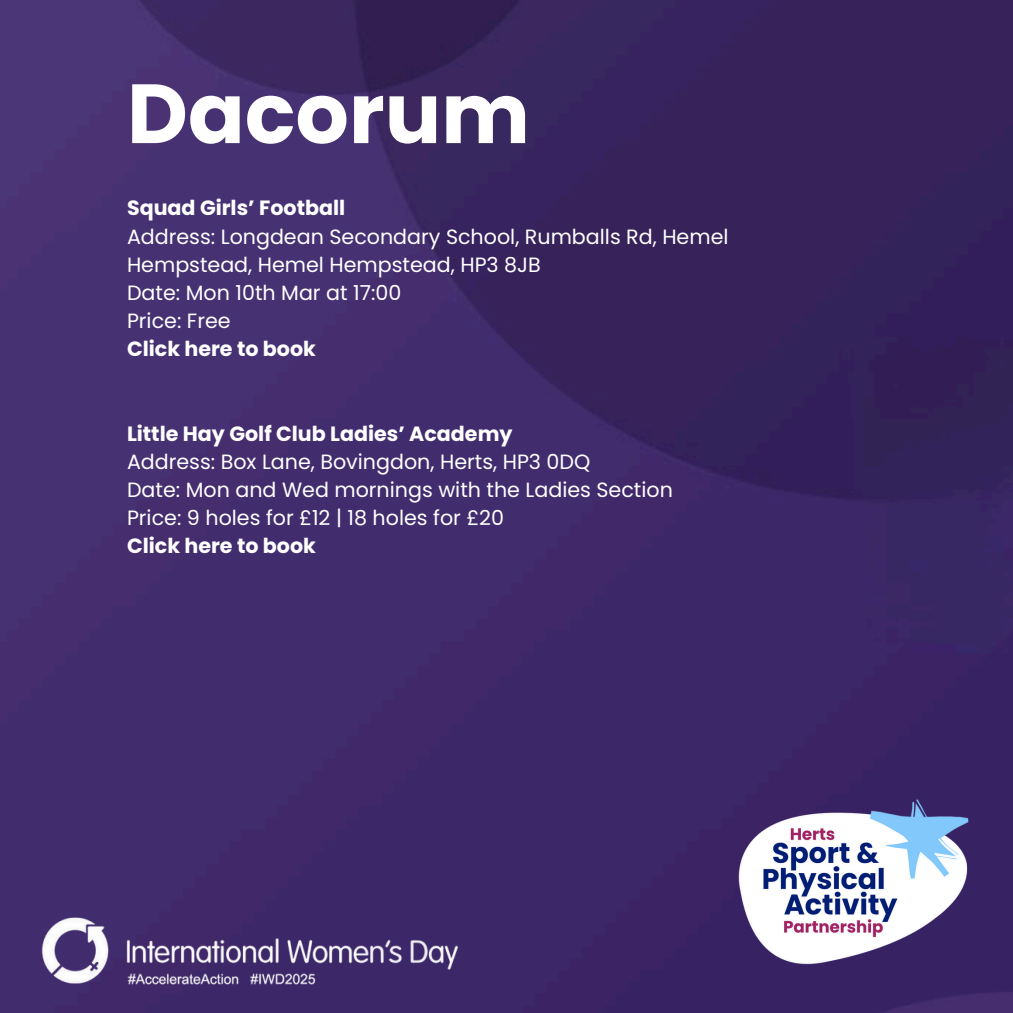
<style>
.page{position:relative;width:1013px;height:1013px;background:#fff}
.page>*{position:absolute;margin:0;border:0;box-sizing:border-box;transform-origin:0 0}
.t1{font:700 83.75px "Poppins";color:#fff}
.t2{font:20.62px/28.1px "Poppins";color:#fff}
.t3{font:700 20.62px "Poppins";color:#fff}
</style>
<div class="page">
<img style="left:0;top:0;width:1012px;height:1012px">
<img style="left:0;top:893px;width:501px;height:119px">
<img style="left:629px;top:728px;width:383px;height:279px">
<p class="t1" style="left:127px;top:55px;width:404px">Dacorum</p>
<h1 class="t3" style="left:127px;top:194px;width:220px">Squad Girls’ Football</h1>
<p class="t2" style="left:127px;top:222px;width:603px">Address: Longdean Secondary School, Rumballs Rd, Hemel<br>Hempstead, Hemel Hempstead, HP3 8JB</p>
<p class="t2" style="left:127px;top:278px;width:276px">Date: Mon 10th Mar at 17:00</p>
<p class="t2" style="left:127px;top:307px;width:105px">Price: Free</p>
<p class="t3" style="left:127px;top:334px;width:190px">Click here to book</p>
<p class="t3" style="left:127px;top:419px;width:387px">Little Hay Golf Club Ladies’ Academy</p>
<p class="t2" style="left:127px;top:447px;width:465px">Address: Box Lane, Bovingdon, Herts, HP3 0DQ</p>
<p class="t2" style="left:127px;top:475px;width:547px">Date: Mon and Wed mornings with the Ladies Section</p>
<p class="t2" style="left:127px;top:503px;width:378px">Price: 9 holes for £12 | 18 holes for £20</p>
<p class="t3" style="left:127px;top:531px;width:190px">Click here to book</p>
</div>
